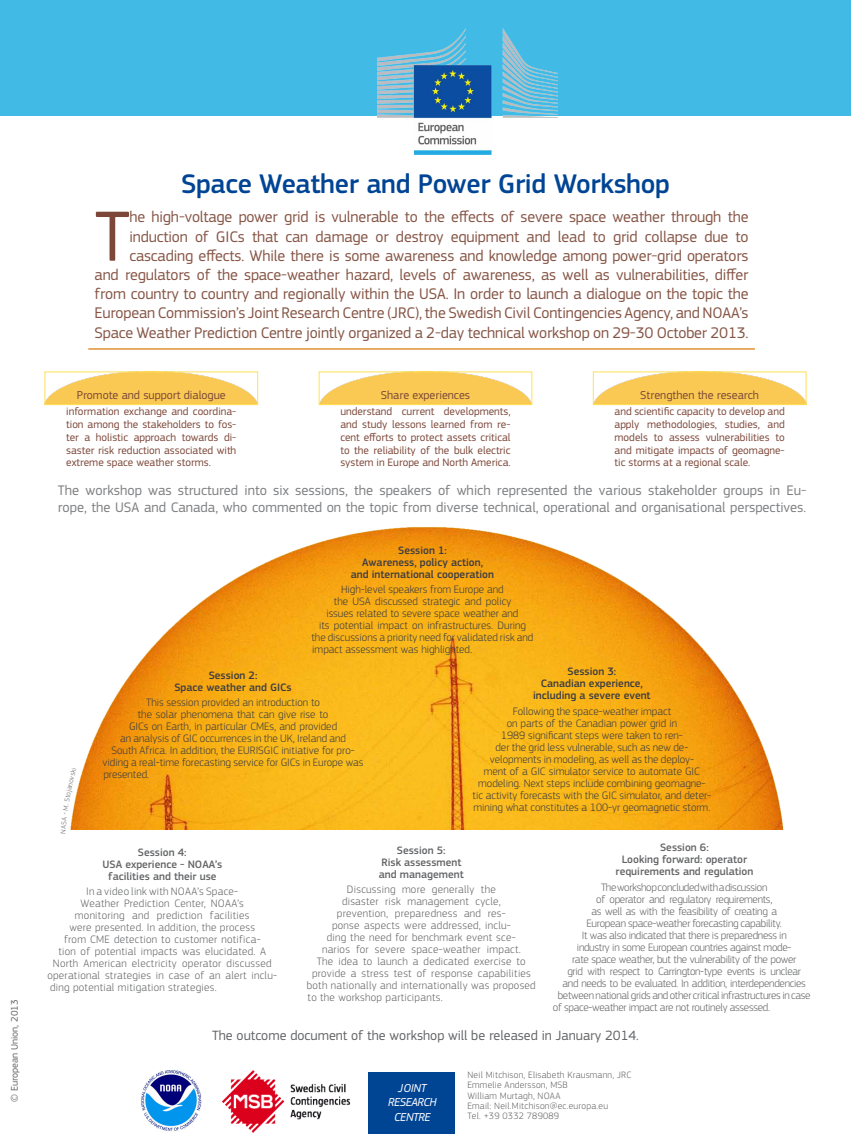
<style>
.page{position:relative;width:851px;height:1134px;background:#fff}
.page>*{position:absolute;margin:0;border:0;box-sizing:border-box;transform-origin:0 0}
.t1{font:73.92px "PF Square Sans Pro";color:#7c4739}
.t2{font:500 28px "PF Square Sans Pro";letter-spacing:-.01em;color:#004494}
.t3{font:16px/19.2px "PF Square Sans Pro";letter-spacing:-.01em;color:#865546;text-align:right}
.t4{font:14.4px/17.3px "PF Square Sans Pro";color:#7e7f81}
.t5{font:14px "PF Square Sans Pro";color:#646567}
.t6{font:12px "PF Square Sans Pro";color:#7c4739}
.t7{font:italic 12px/14.4px "PF Square Sans Pro";letter-spacing:-.03em;color:#fff;text-align:center}
.t8{font:300 11.2px/12px "PF Square Sans Pro";color:#3e3d40;text-align:center}
.t9{font:300 11.2px "PF Square Sans Pro";letter-spacing:.025em;color:#646567}
.t10{font:300 11.2px "PF Square Sans Pro";letter-spacing:-.025em;color:#646567}
.t11{font:11.2px/12.8px "PF Square Sans Pro";color:#7c4739;text-align:justify}
.t12{font:500 11.2px/12px "PF Square Sans Pro";color:#646567;text-align:center}
.t13{font:500 11.2px/12px "PF Square Sans Pro";color:#3e3d40;text-align:center}
.t14{font:10px "PF Square Sans Pro";color:#646567}
.t15{font:300 9.6px/10.4px "PF Square Sans Pro";letter-spacing:.025em;color:#646567}
</style>
<div class="page">
<div style="left:368px;top:1072px;width:86px;height:62px;background:#004494"></div>
<hr style="left:88px;top:348px;width:666px;height:2px;background:#d97500">
<div style="left:0;top:0;width:850px;height:115px;background:#41bae5"></div>
<img style="left:378px;top:29px;width:179px;height:125px">
<img style="left:76px;top:527px;width:708px;height:302px">
<img style="left:321px;top:374px;width:209px;height:29px">
<div style="left:319px;top:372px;width:213px;height:33px;border:1px solid #ffd616"></div>
<img style="left:595px;top:374px;width:209px;height:29px">
<div style="left:593px;top:372px;width:213px;height:33px;border:1px solid #ffd616"></div>
<img style="left:47px;top:374px;width:209px;height:29px">
<div style="left:45px;top:372px;width:213px;height:33px;border:1px solid #ffd616"></div>
<img style="left:140px;top:1070px;width:61px;height:61px">
<img style="left:222px;top:1070px;width:129px;height:63px">
<svg style="left:70px;top:795px;width:6px;height:35px"></svg>
<p class="t14" style="left:9px;top:1102px;width:104px;rotate:-90deg">© European Union, 2013</p>
<h2 class="t2" style="left:181px;top:168px;width:490px">Space Weather and Power Grid Workshop</h2>
<p class="t3" style="left:95px;top:208px;width:655px">he high-voltage power grid is vulnerable to the effects of severe space weather through the induction of GICs that can damage or destroy equipment and lead to grid collapse due to cascading effects. While there is some awareness and knowledge among power-grid operators<br>and regulators of the space-weather hazard, levels of awareness, as well as vulnerabilities, differ from country to country and regionally within the USA. In order to launch a dialogue on the topic the European Commission’s Joint Research Centre (JRC), the Swedish Civil Contingencies Agency, and NOAA’s Space Weather Prediction Centre jointly organized a 2-day technical workshop on 29-30 October 2013.</p>
<h1 class="t1" style="left:95px;top:193px;width:37px">T</h1>
<p class="t6" style="left:77px;top:388px;width:150px">Promote and support dialogue</p>
<p class="t11" style="left:66px;top:405px;width:172px">information exchange and coordina&shy;tion among the stakeholders to fos&shy;ter a holistic approach towards di&shy;saster risk reduction associated with extreme space weather storms.</p>
<p class="t6" style="left:381px;top:388px;width:91px">Share experiences</p>
<p class="t11" style="left:340px;top:405px;width:172px">understand current developments, and study lessons learned from re&shy;cent efforts to protect assets critical to the reliability of the bulk electric system in Europe and North America.</p>
<p class="t6" style="left:640px;top:388px;width:120px">Strengthen the research</p>
<p class="t11" style="left:614px;top:405px;width:172px">and scientific capacity to develop and apply methodologies, studies, and models to assess vulnerabilities to and mitigate impacts of geomagne&shy;tic storms at a regional scale.</p>
<p class="t4" style="left:58px;top:482px;width:749px">The workshop was structured into six sessions, the speakers of which represented the various stakeholder groups in Eu&shy;rope, the USA and Canada, who commented on the topic from diverse technical, operational and organisational perspectives.</p>
<p class="t13" style="left:351px;top:544px;width:145px">Session 1:<br>Awareness, policy action,<br>and international cooperation</p>
<p class="t8" style="left:341px;top:583px;width:164px">High-level speakers from Europe and</p>
<p class="t8" style="left:334px;top:595px;width:179px">the USA discussed strategic and policy</p>
<p class="t8" style="left:326px;top:607px;width:193px">issues related to severe space weather and</p>
<p class="t8" style="left:319px;top:619px;width:208px">its potential impact on infrastructures. During</p>
<p class="t8" style="left:311px;top:631px;width:223px">the discussions a priority need for validated risk and</p>
<p class="t8" style="left:312px;top:643px;width:161px">impact assessment was highlighted.</p>
<p class="t13" style="left:174px;top:669px;width:119px">Session 2:<br>Space weather and GICs</p>
<p class="t8" style="left:146px;top:696px;width:175px">This session provided an introduction to</p>
<p class="t8" style="left:138px;top:708px;width:192px">the solar phenomena that can give rise to</p>
<p class="t8" style="left:129px;top:720px;width:210px">GICs on Earth, in particular CMEs, and provided</p>
<p class="t8" style="left:120px;top:732px;width:227px">an analysis of GIC occurrences in the UK, Ireland and</p>
<p class="t8" style="left:111px;top:744px;width:245px">South Africa. In addition, the EURISGIC initiative for pro-</p>
<p class="t8" style="left:103px;top:756px;width:262px">viding a real-time forecasting service for GICs in Europe was</p>
<p class="t8" style="left:103px;top:768px;width:47px">presented.</p>
<p class="t13" style="left:533px;top:666px;width:119px">Session 3:<br>Canadian experience, including a severe event</p>
<p class="t8" style="left:472px;top:705px;width:240px">Following the space-weather impact<br>on parts of the Canadian power grid in<br>1989 significant steps were taken to ren-<br>der the grid less vulnerable, such as new de&shy;velopments in modeling, as well as the deploy-<br>ment of a GIC simulator service to automate GIC modeling. Next steps include combining geomagne&shy;tic activity forecasts with the GIC simulator, and deter&shy;mining what constitutes a 100-yr geomagnetic storm.</p>
<p class="t12" style="left:102px;top:846px;width:121px">Session 4:<br>USA experience - NOAA’s facilities and their use</p>
<p class="t9" style="left:86px;top:885px;width:153px">In a video link with NOAA’s Space-</p>
<p class="t9" style="left:81px;top:897px;width:165px">Weather Prediction Center, NOAA’s</p>
<p class="t9" style="left:75px;top:909px;width:176px">monitoring and prediction facilities</p>
<p class="t9" style="left:69px;top:921px;width:187px">were presented. In addition, the process</p>
<p class="t9" style="left:64px;top:933px;width:198px">from CME detection to customer notifica-</p>
<p class="t9" style="left:59px;top:945px;width:209px">tion of potential impacts was elucidated. A</p>
<p class="t9" style="left:53px;top:957px;width:220px">North American electricity operator discussed</p>
<p class="t9" style="left:47px;top:969px;width:231px">operational strategies in case of an alert inclu-</p>
<p class="t9" style="left:50px;top:981px;width:168px">ding potential mitigation strategies.</p>
<p class="t12" style="left:379px;top:844px;width:86px">Session 5:<br>Risk assessment and management</p>
<p class="t9" style="left:347px;top:883px;width:150px">Discussing more generally the</p>
<p class="t9" style="left:342px;top:895px;width:160px">disaster risk management cycle,</p>
<p class="t9" style="left:337px;top:907px;width:170px">prevention, preparedness and res-</p>
<p class="t9" style="left:332px;top:919px;width:180px">ponse aspects were addressed, inclu-</p>
<p class="t9" style="left:327px;top:931px;width:190px">ding the need for benchmark event sce-</p>
<p class="t9" style="left:322px;top:943px;width:200px">narios for severe space-weather impact.</p>
<p class="t9" style="left:317px;top:955px;width:210px">The idea to launch a dedicated exercise to</p>
<p class="t9" style="left:312px;top:967px;width:220px">provide a stress test of response capabilities</p>
<p class="t9" style="left:307px;top:979px;width:230px">both nationally and internationally was proposed</p>
<p class="t9" style="left:307px;top:991px;width:137px">to the workshop participants.</p>
<p class="t12" style="left:615px;top:842px;width:139px">Session 6:<br>Looking forward: operator requirements and regulation</p>
<p class="t10" style="left:601px;top:880px;width:168px">The workshop concluded with a discussion</p>
<p class="t10" style="left:596px;top:892px;width:178px">of operator and regulatory requirements,</p>
<p class="t10" style="left:591px;top:904px;width:187px">as well as with the feasibility of creating a</p>
<p class="t10" style="left:586px;top:916px;width:197px">European space-weather forecasting capability.</p>
<p class="t10" style="left:581px;top:928px;width:206px">It was also indicated that there is preparedness in</p>
<p class="t10" style="left:577px;top:940px;width:216px">industry in some European countries against mode-</p>
<p class="t10" style="left:572px;top:952px;width:226px">rate space weather, but the vulnerability of the power</p>
<p class="t10" style="left:567px;top:964px;width:235px">grid with respect to Carrington-type events is unclear</p>
<p class="t10" style="left:562px;top:976px;width:245px">and needs to be evaluated. In addition, interdependencies</p>
<p class="t10" style="left:557px;top:988px;width:254px">between national grids and other critical infrastructures in case</p>
<p class="t10" style="left:553px;top:1000px;width:219px">of space-weather impact are not routinely assessed.</p>
<p class="t5" style="left:212px;top:1027px;width:428px">The outcome document of the workshop will be released in January 2014.</p>
<p class="t7" style="left:388px;top:1081px;width:50px">JOINT<br>RESEARCH<br>CENTRE</p>
<p class="t15" style="left:467px;top:1069px;width:165px">Neil Mitchison, Elisabeth Krausmann, JRC<br>Emmelie Andersson, MSB<br>William Murtagh, NOAA<br>Email: Neil.Mitchison@ec.europa.eu<br>Tel. +39 0332 789089</p>
</div>
